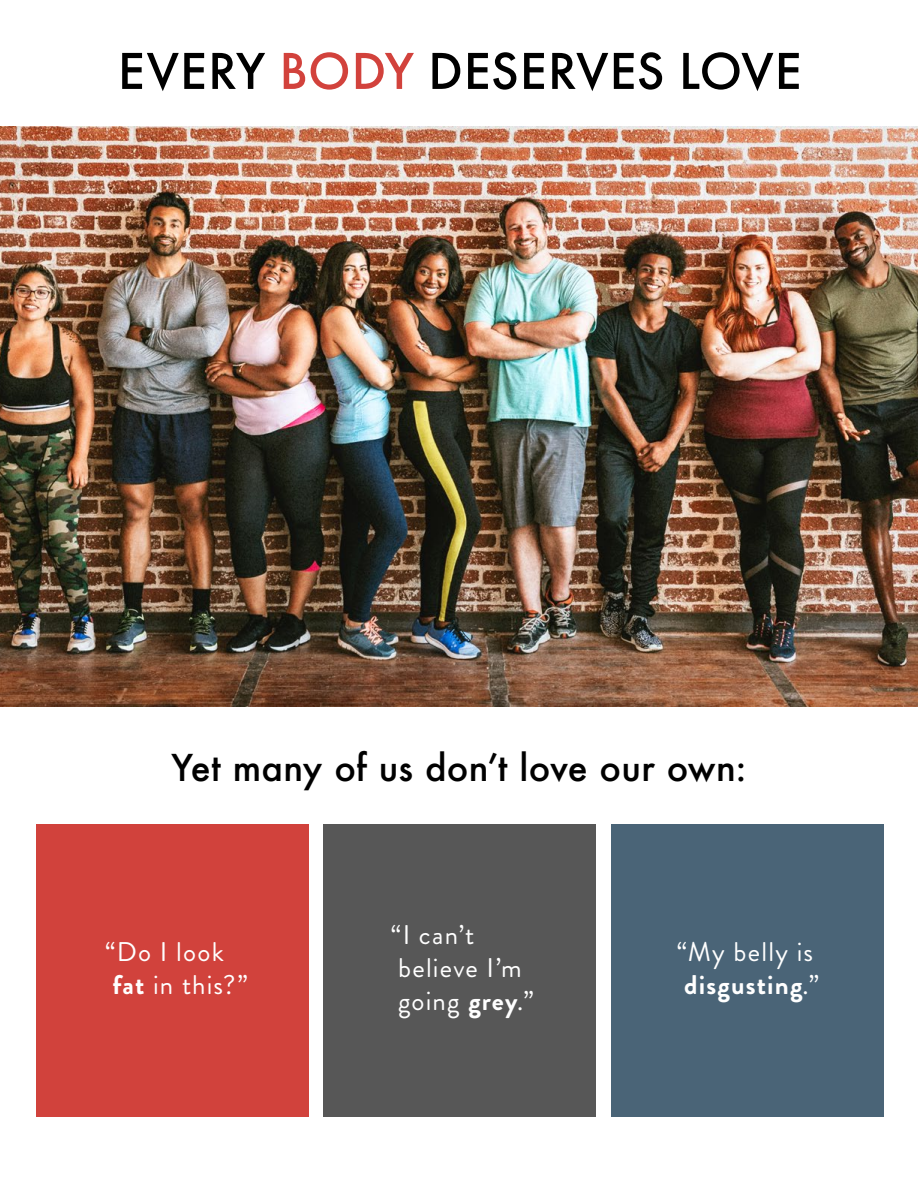
<style>
.page{position:relative;width:918px;height:1188px;background:#fff}
.page>*{position:absolute;margin:0;border:0;box-sizing:border-box;transform-origin:0 0}
.t1{font:500 54px "Futura PT";letter-spacing:.015em;color:#000}
.t2{font:500 36px "Futura";letter-spacing:.01em;color:#000}
.t3{font:27px/33px "Brandon Grotesque";letter-spacing:.045em;color:#fff}
.s1{color:#d2423c}
.s2{font-weight:700}
</style>
<div class="page">
<img style="left:0;top:126px;width:918px;height:580px">
<div style="left:323px;top:825px;width:273px;height:292px;background:#575757"></div>
<div style="left:611px;top:825px;width:273px;height:292px;background:#4a6477"></div>
<div style="left:36px;top:825px;width:273px;height:292px;background:#d1423c"></div>
<h1 class="t1" style="left:118px;top:38px;width:685px">EVERY <span class="s1">BODY</span> DESERVES LOVE</h1>
<h2 class="t2" style="left:171px;top:743px;width:577px">Yet many of us don’t love our own:</h2>
<p class="t3" style="left:105px;top:936px;width:144px">“Do I look <span class="s2">fat</span> in this?”</p>
<p class="t3" style="left:391px;top:919px;width:144px">“I can’t believe I’m going <span class="s2">grey</span>.”</p>
<p class="t3" style="left:677px;top:936px;width:144px">“My belly is <span class="s2">disgusting</span>.”</p>
</div>
